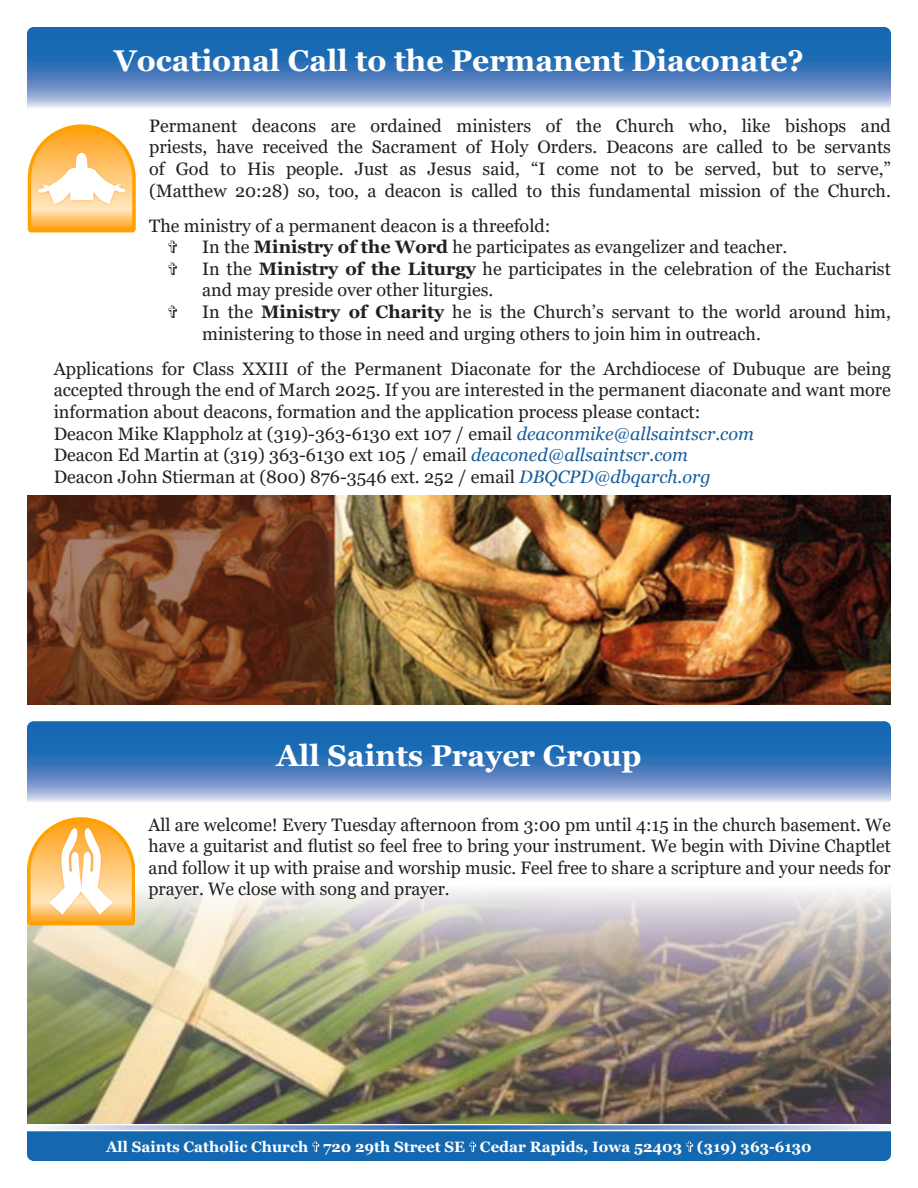
<style>
.page{position:relative;width:918px;height:1188px;background:#fff}
.page>*{position:absolute;margin:0;border:0;box-sizing:border-box;transform-origin:0 0}
.t1{font:700 30px "Georgia";color:#fff}
.t2{font:18px/21.6px "Georgia";color:#231f20;text-align:justify}
.t3{font:700 15px "Georgia";color:#fff}
.s1{font-weight:700}
.s2{font-style:italic;color:#175d9e}
</style>
<div class="page">
<svg style="left:45px;top:1125px;width:836px;height:5px;background:#93add6"></svg>
<div style="left:27px;top:1131px;width:864px;height:30px;background:#1468b0"></div>
<img style="left:27px;top:890px;width:864px;height:233px">
<img style="left:27px;top:496px;width:864px;height:209px">
<svg style="left:27px;top:27px;width:864px;height:81px;background:#4c83c0"></svg>
<svg style="left:28px;top:124px;width:108px;height:108px"></svg>
<svg style="left:27px;top:721px;width:864px;height:81px;background:#4c83c0"></svg>
<svg style="left:27px;top:817px;width:108px;height:109px"></svg>
<p class="t1" style="left:114px;top:42px;width:692px">Vocational Call to the Permanent Diaconate?</p>
<p class="t2" style="left:149px;top:115px;width:743px">Permanent deacons are ordained ministers of the Church who, like bishops and priests, have received the Sacrament of Holy Orders. Deacons are called to be servants of God to His people. Just as Jesus said, “I come not to be served, but to serve,” (Matthew 20:28) so, too, a deacon is called to this fundamental mission of the Church.</p>
<p class="t2" style="left:149px;top:215px;width:403px">The ministry of a permanent deacon is a threefold:</p>
<p class="t2" style="left:202px;top:237px;width:587px">In the <span class="s1">Ministry of the Word</span> he participates as evangelizer and teacher.</p>
<p class="t2" style="left:202px;top:258px;width:690px">In the <span class="s1">Ministry of the Liturgy</span> he participates in the celebration of the Eucharist and may preside over other liturgies.</p>
<p class="t2" style="left:202px;top:301px;width:690px">In the <span class="s1">Ministry of Charity</span> he is the Church’s servant to the world around him, ministering to those in need and urging others to join him in outreach.</p>
<p class="t2" style="left:54px;top:358px;width:839px">Applications for Class XXIII of the Permanent Diaconate for the Archdiocese of Dubuque are being accepted through the end of March 2025. If you are interested in the permanent diaconate and want more information about deacons, formation and the application process please contact:</p>
<p class="t2" style="left:54px;top:423px;width:702px">Deacon Mike Klappholz at (319)-363-6130 ext 107 / email <span class="s2">deaconmike@allsaintscr.com</span></p>
<p class="t2" style="left:54px;top:445px;width:636px">Deacon Ed Martin at (319) 363-6130 ext 105 / email <span class="s2">deaconed@allsaintscr.com</span></p>
<p class="t2" style="left:54px;top:466px;width:659px">Deacon John Stierman at (800) 876-3546 ext. 252 / email <span class="s2">DBQCPD@dbqarch.org</span></p>
<p class="t1" style="left:276px;top:736px;width:367px">All Saints Prayer Group</p>
<p class="t2" style="left:148px;top:814px;width:744px">All are welcome! Every Tuesday afternoon from 3:00 pm until 4:15 in the church basement. We have a guitarist and flutist so feel free to bring your instrument. We begin with Divine Chaptlet and follow it up with praise and worship music. Feel free to share a scripture and your needs for prayer. We close with song and prayer.</p>
<p class="t3" style="left:106px;top:1137px;width:707px">All Saints Catholic Church 720 29th Street SE Cedar Rapids, Iowa 52403 (319) 363-6130</p>
</div>
